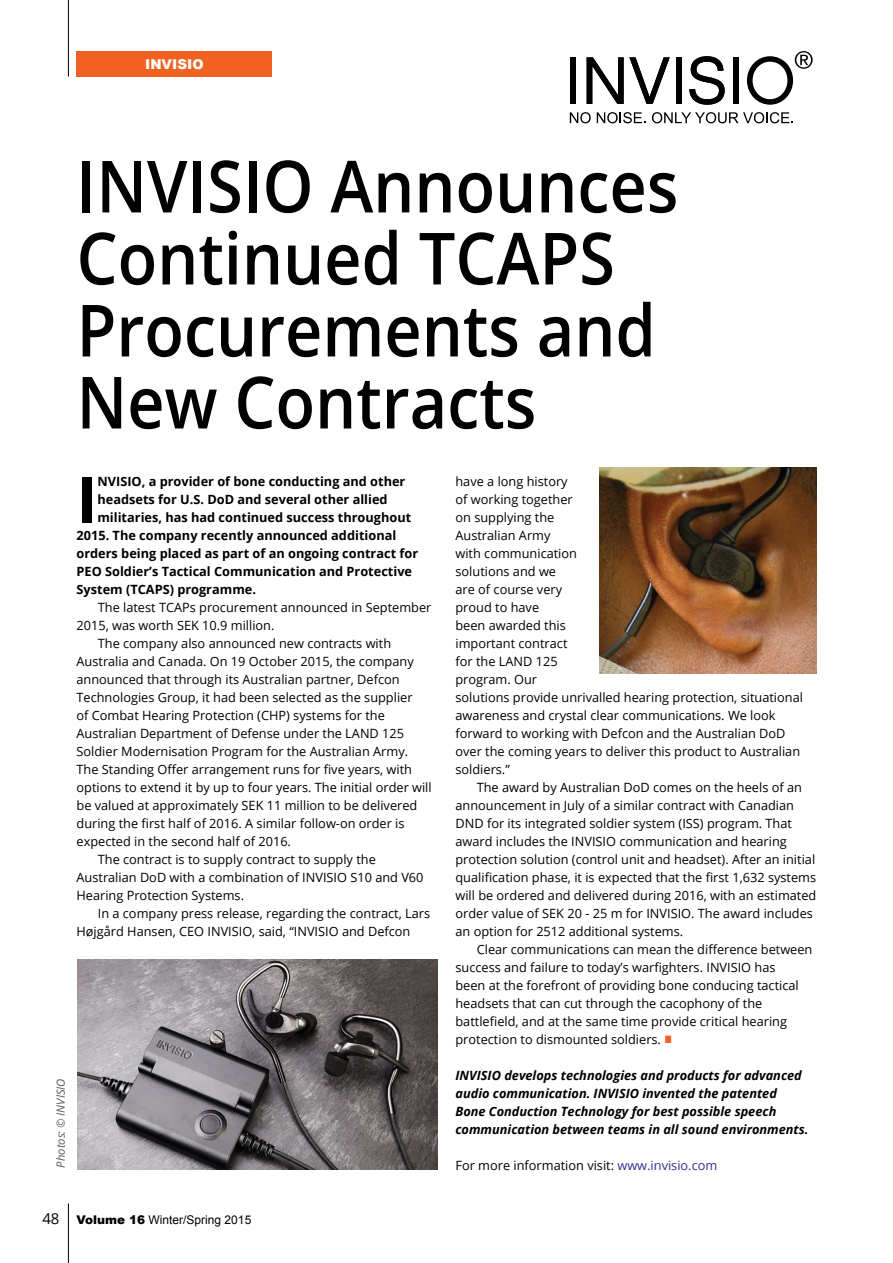
<style>
.page{position:relative;width:893px;height:1263px;background:#fff}
.page>*{position:absolute;margin:0;border:0;box-sizing:border-box;transform-origin:0 0}
.t1{font:600 72px/72px "Open Sans";color:#000;scale:.9 1}
.t2{font:700 63.15px "Open Sans";color:#000}
.t3{font:900 13.5px "Arial";color:#fff}
.t4{font:12.75px/18px "Open Sans";color:#000}
.t5{font:700 12.75px "Open Sans";color:#000}
.t6{font:italic 700 12.75px/18px "Open Sans";color:#000}
.t7{font:12px "Arial";color:#000}
.t8{font:italic 11.25px "Open Sans";color:#58595b}
.s1{color:#f16122}
.s2{color:#2e3092}
.s3{font-family:"Open Sans";font-size:15px}
.s4{font-weight:900}
</style>
<div class="page">
<img style="left:600px;top:468px;width:216px;height:205px">
<div style="left:570px;top:57px;width:5px;height:47px;background:#000"></div>
<svg style="left:587px;top:57px;width:83px;height:47px"></svg>
<div style="left:676px;top:57px;width:5px;height:47px;background:#000"></div>
<svg style="left:689px;top:56px;width:36px;height:49px"></svg>
<div style="left:733px;top:57px;width:6px;height:47px;background:#000"></div>
<svg style="left:570px;top:112px;width:21px;height:11px"></svg>
<svg style="left:597px;top:112px;width:49px;height:11px"></svg>
<svg style="left:652px;top:112px;width:141px;height:11px"></svg>
<svg style="left:747px;top:51px;width:66px;height:54px"></svg>
<img style="left:78px;top:960px;width:359px;height:210px">
<hr style="left:68px;top:0;width:1px;height:77px;background:#000">
<div style="left:77px;top:51px;width:195px;height:26px;background:#f16122"></div>
<hr style="left:68px;top:1203px;width:1px;height:60px;background:#000">
<p class="t3" style="left:145px;top:54px;width:60px">INVISIO</p>
<h1 class="t1" style="left:77px;top:149px;width:670px">INVISIO Announces<br>Continued TCAPS<br>Procurements and<br>New Contracts</h1>
<h2 class="t2" style="left:77px;top:454px;width:22px">I</h2>
<p class="t5" style="left:97px;top:472px;width:309px">NVISIO, a provider of bone conducting and other</p>
<p class="t5" style="left:97px;top:490px;width:292px">headsets for U.S. DoD and several other allied</p>
<p class="t5" style="left:97px;top:508px;width:315px">militaries, has had continued success throughout</p>
<p class="t5" style="left:77px;top:526px;width:321px">2015. The company recently announced additional</p>
<p class="t5" style="left:77px;top:544px;width:343px">orders being placed as part of an ongoing contract for</p>
<p class="t5" style="left:77px;top:562px;width:337px">PEO Soldier’s Tactical Communication and Protective</p>
<p class="t5" style="left:77px;top:580px;width:181px">System (TCAPS) programme.</p>
<p class="t4" style="left:98px;top:598px;width:335px">The latest TCAPs procurement announced in September</p>
<p class="t4" style="left:77px;top:616px;width:199px">2015, was worth SEK 10.9 million.</p>
<p class="t4" style="left:98px;top:634px;width:295px">The company also announced new contracts with</p>
<p class="t4" style="left:77px;top:652px;width:339px">Australia and Canada. On 19 October 2015, the company</p>
<p class="t4" style="left:77px;top:670px;width:325px">announced that through its Australian partner, Defcon</p>
<p class="t4" style="left:77px;top:688px;width:338px">Technologies Group, it had been selected as the supplier</p>
<p class="t4" style="left:77px;top:706px;width:310px">of Combat Hearing Protection (CHP) systems for the</p>
<p class="t4" style="left:77px;top:724px;width:329px">Australian Department of Defense under the LAND 125</p>
<p class="t4" style="left:77px;top:742px;width:333px">Soldier Modernisation Program for the Australian Army.</p>
<p class="t4" style="left:77px;top:760px;width:337px">The Standing Offer arrangement runs for five years, with</p>
<p class="t4" style="left:77px;top:778px;width:357px">options to extend it by up to four years. The initial order will</p>
<p class="t4" style="left:77px;top:796px;width:342px">be valued at approximately SEK 11 million to be delivered</p>
<p class="t4" style="left:77px;top:814px;width:329px">during the first half of 2016. A similar follow-on order is</p>
<p class="t4" style="left:77px;top:832px;width:216px">expected in the second half of 2016.</p>
<p class="t4" style="left:98px;top:850px;width:280px">The contract is to supply contract to supply the</p>
<p class="t4" style="left:77px;top:868px;width:348px">Australian DoD with a combination of INVISIO S10 and V60</p>
<p class="t4" style="left:77px;top:886px;width:169px">Hearing Protection Systems.</p>
<p class="t4" style="left:98px;top:904px;width:334px">In a company press release, regarding the contract, Lars</p>
<p class="t4" style="left:77px;top:922px;width:335px">Højgård Hansen, CEO INVISIO, said, “INVISIO and Defcon</p>
<p class="t8" style="left:53px;top:1167px;width:91px;rotate:-90deg">Photos: © INVISIO</p>
<p class="t4" style="left:455px;top:472px;width:349px">have a long history<br>of working together<br>on supplying the<br>Australian Army<br>with communication<br>solutions and we<br>are of course very<br>proud to have<br>been awarded this<br>important contract<br>for the LAND 125<br>program. Our<br>solutions provide unrivalled hearing protection, situational awareness and crystal clear communications. We look forward to working with Defcon and the Australian DoD over the coming years to deliver this product to Australian soldiers.”</p>
<p class="t4" style="left:455px;top:778px;width:362px;text-indent:21px">The award by Australian DoD comes on the heels of an announcement in July of a similar contract with Canadian DND for its integrated soldier system (ISS) program. That award includes the INVISIO communication and hearing protection solution (control unit and headset). After an initial qualification phase, it is expected that the first 1,632 systems will be ordered and delivered during 2016, with an estimated order value of SEK 20 - 25 m for INVISIO. The award includes an option for 2512 additional systems.</p>
<p class="t4" style="left:455px;top:940px;width:358px;text-indent:21px">Clear communications can mean the difference between success and failure to today’s warfighters. INVISIO has<br>been at the forefront of providing bone conducing tactical headsets that can cut through the cacophony of the battlefield, and at the same time provide critical hearing protection to dismounted soldiers. <span class="s1">■</span></p>
<p class="t6" style="left:455px;top:1066px;width:354px">INVISIO develops technologies and products for advanced audio communication. INVISIO invented the patented Bone Conduction Technology for best possible speech communication between teams in all sound environments.</p>
<p class="t4" style="left:455px;top:1156px;width:263px">For more information visit: <span class="s2">www.invisio.com</span></p>
<p class="t7" style="left:42px;top:1212px;width:210px"><span class="s3">48</span> <span class="s4">Volume 16</span> Winter/Spring 2015</p>
</div>
